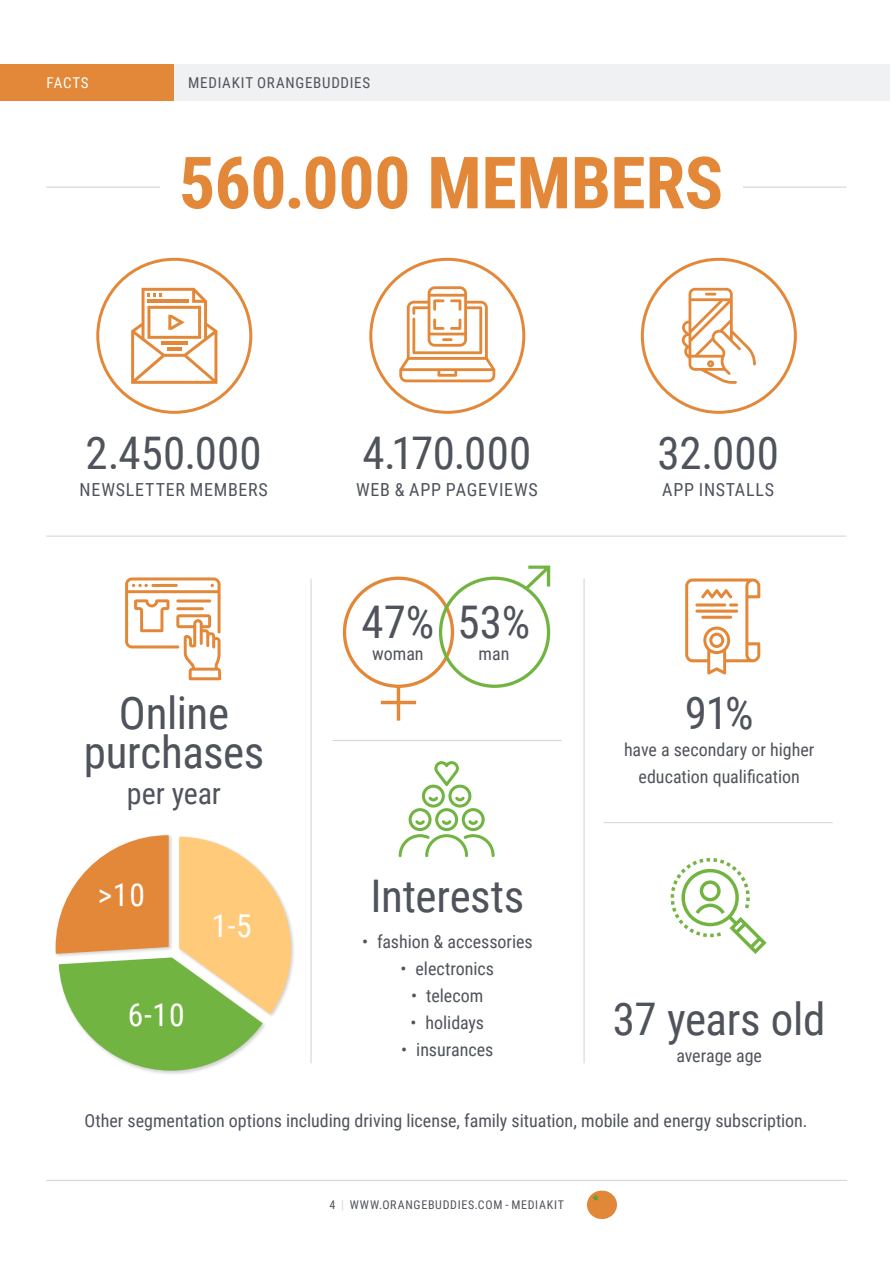
<style>
.page{position:relative;width:893px;height:1263px;background:#fff}
.page>*{position:absolute;margin:0;border:0;box-sizing:border-box;transform-origin:0 0}
.T2___Centre{font:700 72px "Roboto Condensed";letter-spacing:-.005em;color:#e38738}
.H2___Centre{font:45px/39px "Roboto Condensed";letter-spacing:-.01em;color:#4f535c;text-align:center}
.T5___Center{font:45px "Roboto Condensed";letter-spacing:.005em;color:#4f535c}
.Text_Heading_upperca{font:31.5px "Roboto Condensed";color:#fff}
.H2___Centre-2{font:30px "Roboto Condensed";letter-spacing:-.005em;color:#4f535c}
.H2___Centre-3{font:18px/27px "Roboto Condensed";color:#4f535c;text-align:center}
.BC___Centre{font:18px "Roboto Condensed";letter-spacing:.04em;color:#4f535c}
.t1{font:15px "Roboto Condensed";letter-spacing:.05em;color:#4f535c}
.C__Header{font:15px "Roboto Condensed";letter-spacing:.045em;color:#fff}
.t2{font:12px "Roboto Condensed";letter-spacing:.06em;color:#4f535c}
.s1{color:#d3d8d6}
</style>
<div class="page">
<hr style="left:46px;top:1180px;width:801px;height:1px;background:#d3d8d6">
<div style="left:134px;top:64px;width:756px;height:36px;background:#f0f1f2"></div>
<div style="left:0;top:64px;width:173px;height:36px;background:#e38738"></div>
<svg style="left:587px;top:1190px;width:30px;height:29px"></svg>
<div style="left:57px;top:956px;width:210px;height:119px;background:#231f20;opacity:.2"></div>
<div style="left:178px;top:835px;width:117px;height:184px;background:#231f20;opacity:.2"></div>
<div style="left:54px;top:834px;width:119px;height:124px;background:#231f20;opacity:.2"></div>
<svg style="left:56px;top:835px;width:235px;height:235px"></svg>
<div style="left:96px;top:258px;width:156px;height:156px;border:3px solid #e38738;border-radius:50%"></div>
<div style="left:369px;top:258px;width:156px;height:156px;border:3px solid #e38738;border-radius:50%"></div>
<div style="left:641px;top:258px;width:156px;height:156px;border:3px solid #e38738;border-radius:50%"></div>
<svg style="left:671px;top:858px;width:96px;height:96px"></svg>
<svg style="left:685px;top:578px;width:75px;height:97px"></svg>
<svg style="left:399px;top:286px;width:96px;height:96px"></svg>
<svg style="left:131px;top:288px;width:86px;height:96px"></svg>
<svg style="left:125px;top:577px;width:96px;height:103px"></svg>
<svg style="left:381px;top:686px;width:35px;height:35px"></svg>
<svg style="left:525px;top:566px;width:25px;height:23px"></svg>
<svg style="left:399px;top:761px;width:96px;height:96px"></svg>
<svg style="left:682px;top:288px;width:74px;height:96px"></svg>
<hr style="left:583px;top:578px;width:2px;height:485px;background:#d3d8d6">
<hr style="left:46px;top:535px;width:800px;height:2px;background:#d3d8d6">
<hr style="left:46px;top:187px;width:801px;height:1px;background:#d3d8d6">
<hr style="left:604px;top:822px;width:229px;height:1px;background:#d3d8d6">
<hr style="left:310px;top:578px;width:2px;height:485px;background:#d3d8d6">
<hr style="left:333px;top:740px;width:229px;height:1px;background:#d3d8d6">
<div style="left:343px;top:577px;width:111px;height:111px;border:3px solid #e38738;border-radius:50%"></div>
<div style="left:439px;top:577px;width:111px;height:111px;border:3px solid #72b441;border-radius:50%"></div>
<div style="left:160px;top:126px;width:582px;height:123px;background:#fff"></div>
<p class="C__Header" style="left:47px;top:72px;width:44px">FACTS</p>
<p class="t1" style="left:188px;top:72px;width:183px">MEDIAKIT ORANGEBUDDIES</p>
<p class="T2___Centre" style="left:179px;top:132px;width:546px">560.000 MEMBERS</p>
<p class="T5___Center" style="left:86px;top:422px;width:178px">2.450.000</p>
<p class="BC___Centre" style="left:80px;top:477px;width:190px">NEWSLETTER MEMBERS</p>
<p class="H2___Centre" style="left:84px;top:692px;width:182px">Online purchases</p>
<p class="H2___Centre-2" style="left:127px;top:772px;width:96px">per year</p>
<p class="Text_Heading_upperca" style="left:98px;top:873px;width:49px">&gt;10</p>
<p class="Text_Heading_upperca" style="left:128px;top:992px;width:58px">6-10</p>
<p class="Text_Heading_upperca" style="left:212px;top:904px;width:42px">1-5</p>
<p class="T5___Center" style="left:363px;top:422px;width:170px">4.170.000</p>
<p class="BC___Centre" style="left:356px;top:477px;width:183px">WEB &amp; APP PAGEVIEWS</p>
<p class="H2___Centre" style="left:361px;top:601px;width:74px">47%</p>
<p class="H2___Centre-3" style="left:372px;top:639px;width:53px">woman</p>
<p class="H2___Centre" style="left:457px;top:601px;width:74px">53%</p>
<p class="H2___Centre-3" style="left:478px;top:639px;width:32px">man</p>
<p class="H2___Centre" style="left:370px;top:874px;width:155px">Interests</p>
<p class="H2___Centre-3" style="left:362px;top:927px;width:172px">• fashion &amp; accessories</p>
<p class="H2___Centre-3" style="left:400px;top:954px;width:95px">• electronics</p>
<p class="H2___Centre-3" style="left:411px;top:981px;width:74px">• telecom</p>
<p class="H2___Centre-3" style="left:411px;top:1008px;width:75px">• holidays</p>
<p class="H2___Centre-3" style="left:401px;top:1035px;width:94px">• insurances</p>
<p class="T5___Center" style="left:657px;top:422px;width:123px">32.000</p>
<p class="BC___Centre" style="left:662px;top:477px;width:113px">APP INSTALLS</p>
<p class="H2___Centre" style="left:685px;top:692px;width:71px">91%</p>
<p class="H2___Centre-3" style="left:624px;top:735px;width:192px">have a secondary or higher education qualification</p>
<p class="H2___Centre" style="left:613px;top:997px;width:214px">37 years old</p>
<p class="H2___Centre-3" style="left:676px;top:1041px;width:87px">average age</p>
<p class="H2___Centre-3" style="left:84px;top:1106px;width:725px">Other segmentation options including driving license, family situation, mobile and energy subscription.</p>
<p class="t2" style="left:329px;top:1197px;width:236px">4 <span class="s1">|</span> WWW.ORANGEBUDDIES.COM - MEDIAKIT</p>
</div>
